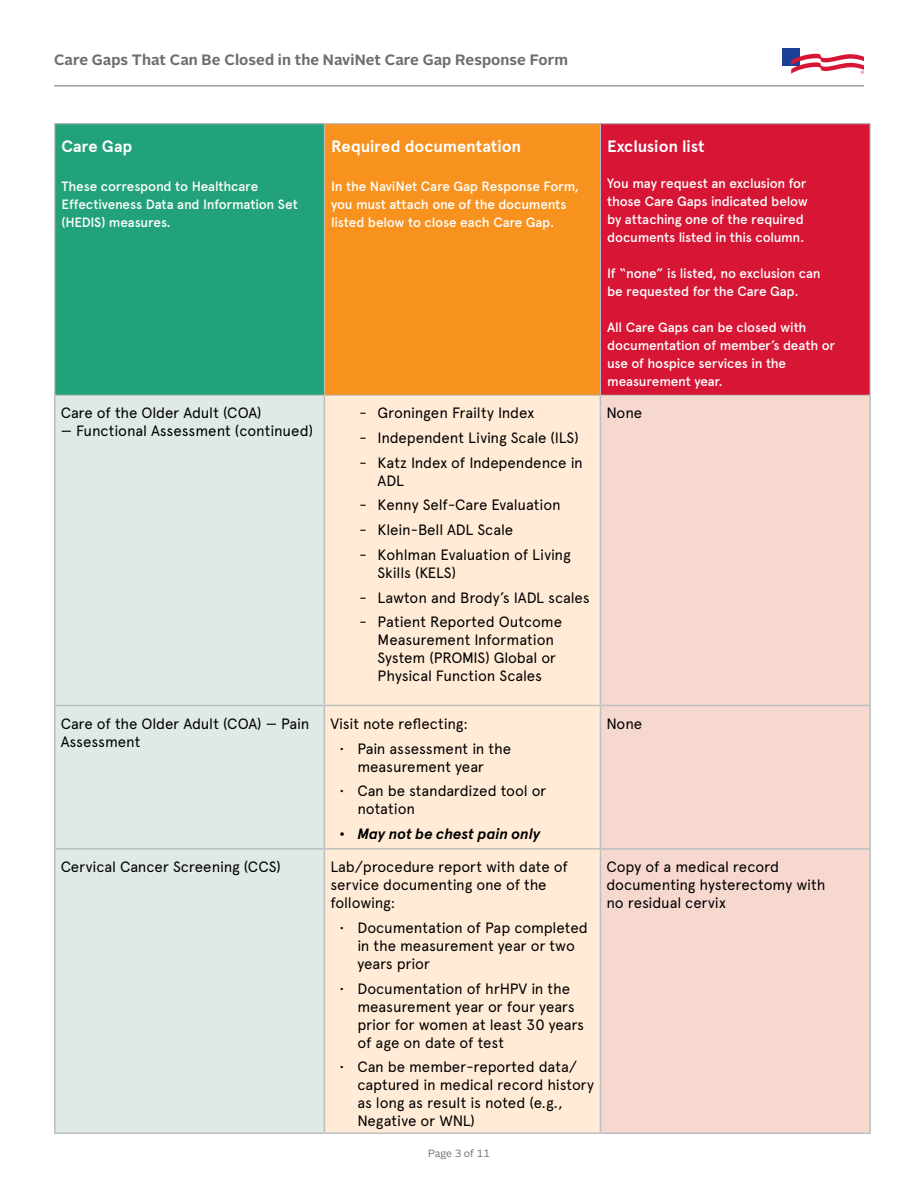
<style>
.page{position:relative;width:918px;height:1188px;background:#fff}
.page>*{position:absolute;margin:0;border:0;box-sizing:border-box;transform-origin:0 0}
.t1{font:700 16.5px "Apercu Pro";letter-spacing:-.005em;color:#fff}
.Body_Copy{font:15px/18px "Apercu Pro";letter-spacing:-.01em;color:#000}
.t2{font:700 15px "Alright Sans";letter-spacing:.005em;color:#6d6e71}
.t3{font:italic 700 15px "Apercu Pro";letter-spacing:-.005em;color:#000}
.t4{font:500 13.5px/18px "Apercu Pro";letter-spacing:-.015em;color:#fff}
.t5{font:10.5px "Alright Sans";letter-spacing:-.005em;color:#6d6e71}
</style>
<div class="page">
<hr style="left:54px;top:86px;width:810px;height:1px;background:#6d6e71">
<div style="left:783px;top:48px;width:17px;height:17px;background:#1a4095"></div>
<svg style="left:791px;top:54px;width:73px;height:20px"></svg>
<div style="left:55px;top:124px;width:269px;height:271px;background:#22a27a"></div>
<div style="left:324px;top:124px;width:276px;height:271px;background:#f7921e"></div>
<div style="left:600px;top:124px;width:270px;height:271px;background:#d71635"></div>
<div style="left:56px;top:396px;width:268px;height:736px;background:#deeae3"></div>
<svg style="left:325px;top:396px;width:275px;height:736px;background:#feead5"></svg>
<div style="left:601px;top:396px;width:268px;height:736px;background:#f7d8cf"></div>
<hr style="left:54px;top:396px;width:2px;height:309px;background:#bcbec0">
<hr style="left:324px;top:396px;width:1px;height:309px;background:#bcbec0">
<hr style="left:600px;top:396px;width:1px;height:309px;background:#bcbec0">
<hr style="left:869px;top:396px;width:2px;height:309px;background:#bcbec0">
<hr style="left:54px;top:705px;width:270px;height:1px;background:#bcbec0">
<hr style="left:54px;top:706px;width:2px;height:142px;background:#bcbec0">
<hr style="left:324px;top:705px;width:276px;height:1px;background:#bcbec0">
<hr style="left:324px;top:706px;width:1px;height:142px;background:#bcbec0">
<hr style="left:600px;top:705px;width:271px;height:1px;background:#bcbec0">
<hr style="left:600px;top:706px;width:1px;height:142px;background:#bcbec0">
<hr style="left:869px;top:706px;width:2px;height:142px;background:#bcbec0">
<hr style="left:54px;top:848px;width:270px;height:2px;background:#bcbec0">
<hr style="left:54px;top:850px;width:2px;height:282px;background:#bcbec0">
<hr style="left:324px;top:848px;width:276px;height:2px;background:#bcbec0">
<hr style="left:324px;top:850px;width:1px;height:282px;background:#bcbec0">
<hr style="left:600px;top:848px;width:271px;height:2px;background:#bcbec0">
<hr style="left:600px;top:850px;width:1px;height:282px;background:#bcbec0">
<hr style="left:869px;top:850px;width:2px;height:282px;background:#bcbec0">
<hr style="left:54px;top:1132px;width:270px;height:2px;background:#bcbec0">
<hr style="left:324px;top:1132px;width:276px;height:2px;background:#bcbec0">
<hr style="left:600px;top:1132px;width:271px;height:2px;background:#bcbec0">
<hr style="left:54px;top:123px;width:270px;height:1px;background:#bcbec0">
<hr style="left:54px;top:124px;width:1px;height:271px;background:#bcbec0">
<hr style="left:324px;top:123px;width:276px;height:1px;background:#bcbec0">
<hr style="left:600px;top:123px;width:271px;height:1px;background:#bcbec0">
<hr style="left:870px;top:124px;width:1px;height:271px;background:#bcbec0">
<hr style="left:324px;top:124px;width:1px;height:271px;background:#bcbec0">
<hr style="left:600px;top:124px;width:1px;height:271px;background:#bcbec0">
<hr style="left:54px;top:395px;width:270px;height:1px;background:#bcbec0">
<hr style="left:324px;top:395px;width:276px;height:1px;background:#bcbec0">
<hr style="left:600px;top:395px;width:271px;height:1px;background:#bcbec0">
<p class="t2" style="left:54px;top:50px;width:515px">Care Gaps That Can Be Closed in the NaviNet Care Gap Response Form</p>
<p class="t1" style="left:62px;top:134px;width:72px">Care Gap</p>
<p class="t4" style="left:62px;top:176px;width:238px">These correspond to Healthcare<br>Effectiveness Data and Information Set (HEDIS) measures.</p>
<p class="t1" style="left:331px;top:134px;width:192px">Required documentation</p>
<p class="t4" style="left:331px;top:176px;width:250px">In the NaviNet Care Gap Response Form, you must attach one of the documents listed below to close each Care Gap.</p>
<p class="Body_Copy" style="left:61px;top:403px;width:202px">Care of the Older Adult (COA)</p>
<p class="Body_Copy" style="left:61px;top:421px;width:254px">— Functional Assessment (continued)</p>
<p class="Body_Copy" style="left:360px;top:403px;width:176px">- Groningen Frailty Index</p>
<p class="Body_Copy" style="left:360px;top:427px;width:221px">- Independent Living Scale (ILS)</p>
<p class="Body_Copy" style="left:378px;top:452px;width:207px;text-indent:-18px">- Katz Index of Independence in<br>ADL</p>
<p class="Body_Copy" style="left:360px;top:495px;width:203px">- Kenny Self-Care Evaluation</p>
<p class="Body_Copy" style="left:360px;top:520px;width:155px">- Klein-Bell ADL Scale</p>
<p class="Body_Copy" style="left:378px;top:544px;width:195px;text-indent:-18px">- Kohlman Evaluation of Living<br>Skills (KELS)</p>
<p class="Body_Copy" style="left:360px;top:587px;width:232px">- Lawton and Brody’s IADL scales</p>
<p class="Body_Copy" style="left:378px;top:612px;width:186px;text-indent:-18px">- Patient Reported Outcome<br>Measurement Information<br>System (PROMIS) Global or<br>Physical Function Scales</p>
<p class="Body_Copy" style="left:61px;top:713px;width:250px">Care of the Older Adult (COA) — Pain<br>Assessment</p>
<p class="Body_Copy" style="left:330px;top:713px;width:139px">Visit note reflecting:</p>
<p class="Body_Copy" style="left:357px;top:738px;width:155px;text-indent:-18px">• Pain assessment in the measurement year</p>
<p class="Body_Copy" style="left:357px;top:781px;width:191px;text-indent:-18px">• Can be standardized tool or notation</p>
<p class="t3" style="left:339px;top:822px;width:203px">• May not be chest pain only</p>
<p class="Body_Copy" style="left:61px;top:857px;width:222px">Cervical Cancer Screening (CCS)</p>
<p class="Body_Copy" style="left:330px;top:857px;width:239px">Lab/procedure report with date of service documenting one of the following:</p>
<p class="Body_Copy" style="left:357px;top:917px;width:232px;text-indent:-18px">• Documentation of Pap completed in the measurement year or two years prior</p>
<p class="Body_Copy" style="left:357px;top:978px;width:228px;text-indent:-18px">• Documentation of hrHPV in the measurement year or four years prior for women at least 30 years of age on date of test</p>
<p class="Body_Copy" style="left:357px;top:1057px;width:238px;text-indent:-18px">• Can be member-reported data/ captured in medical record history as long as result is noted (e.g.,<br>Negative or WNL)</p>
<p class="t5" style="left:428px;top:1146px;width:63px">Page 3 of 11</p>
<p class="t1" style="left:607px;top:134px;width:99px">Exclusion list</p>
<p class="t4" style="left:607px;top:173px;width:201px">You may request an exclusion for</p>
<p class="t4" style="left:607px;top:191px;width:202px">those Care Gaps indicated below</p>
<p class="t4" style="left:607px;top:209px;width:198px">by attaching one of the required</p>
<p class="t4" style="left:607px;top:227px;width:199px">documents listed in this column.</p>
<p class="t4" style="left:607px;top:263px;width:215px">If “none” is listed, no exclusion can</p>
<p class="t4" style="left:607px;top:281px;width:193px">be requested for the Care Gap.</p>
<p class="t4" style="left:607px;top:317px;width:229px">All Care Gaps can be closed with documentation of member’s death or use of hospice services in the measurement year.</p>
<p class="Body_Copy" style="left:606px;top:403px;width:37px">None</p>
<p class="Body_Copy" style="left:606px;top:713px;width:37px">None</p>
<p class="Body_Copy" style="left:606px;top:857px;width:221px">Copy of a medical record documenting hysterectomy with no residual cervix</p>
</div>
